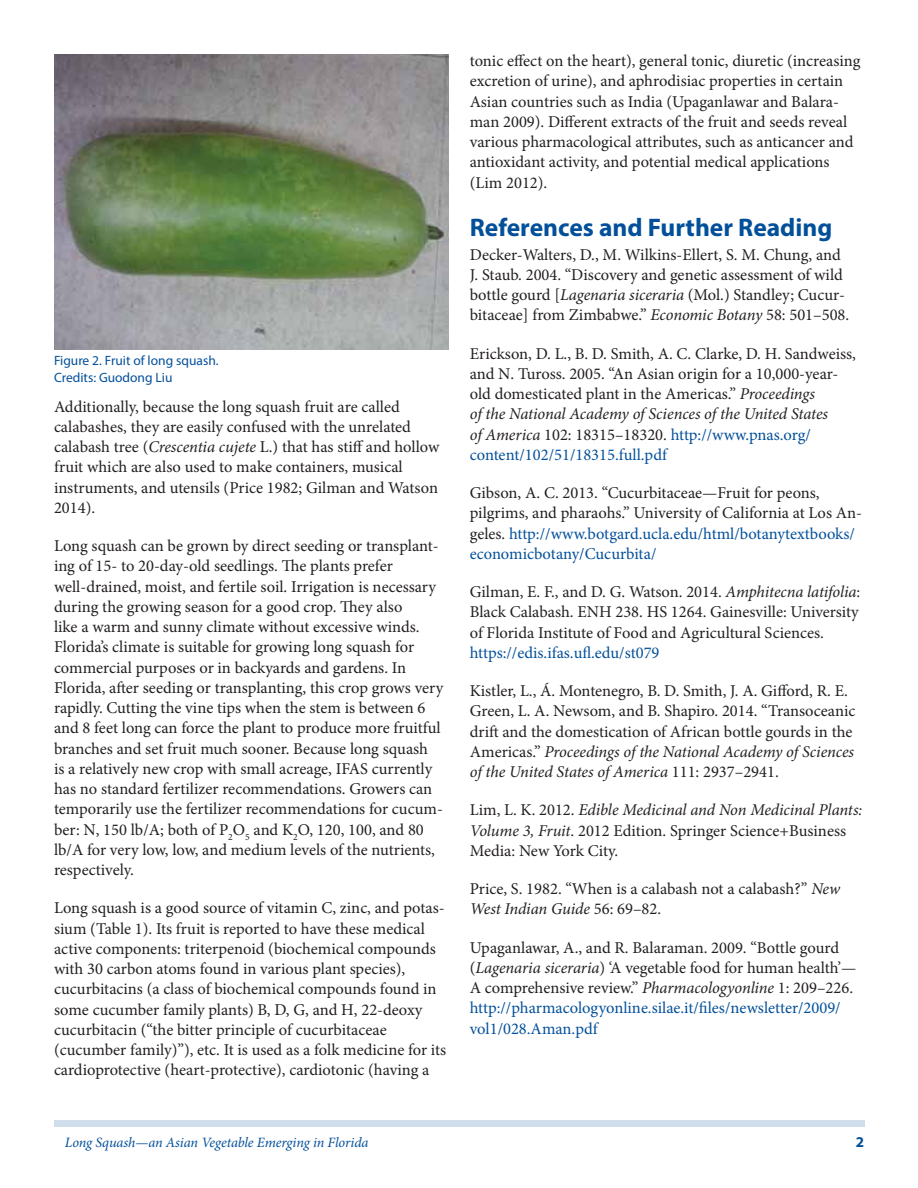
<style>
.page{position:relative;width:918px;height:1188px;background:#fff}
.page>*{position:absolute;margin:0;border:0;box-sizing:border-box;transform-origin:0 0}
.t1{font:700 25.5px "Myriad Pro";color:#03509a}
.t2{font:16.5px/20.2px "Minion Pro";color:#231f20}
.t3{font:16.5px "Minion Pro";color:#03509a}
.t4{font:700 15px "Myriad Pro";color:#03509a}
.t5{font:italic 14.25px "Minion Pro";letter-spacing:-.01em;color:#03509a}
.t6{font:13.5px/16.5px "Myriad Pro";color:#03509a}
.s1{font-style:italic}
.s2{color:#03509a}
</style>
<div class="page">
<div style="left:54px;top:1120px;width:810px;height:7px;background:#d0ddea"></div>
<img style="left:54px;top:54px;width:394px;height:296px">
<p class="t6" style="left:54px;top:353px;width:166px">Figure 2. Fruit of long squash.<br>Credits: Guodong Liu</p>
<p class="t2" style="left:54px;top:398px;width:387px">Additionally, because the long squash fruit are called calabashes, they are easily confused with the unrelated calabash tree (<span class="s1">Crescentia cujete</span> L.) that has stiff and hollow fruit which are also used to make containers, musical instruments, and utensils (Price 1982; Gilman and Watson 2014).</p>
<p class="t2" style="left:54px;top:537px;width:391px">Long squash can be grown by direct seeding or transplant&shy;ing of 15- to 20-day-old seedlings. The plants prefer well-drained, moist, and fertile soil. Irrigation is necessary during the growing season for a good crop. They also<br>like a warm and sunny climate without excessive winds.<br>Florida’s climate is suitable for growing long squash for commercial purposes or in backyards and gardens. In Florida, after seeding or transplanting, this crop grows very rapidly. Cutting the vine tips when the stem is between 6 and 8 feet long can force the plant to produce more fruitful branches and set fruit much sooner. Because long squash<br>is a relatively new crop with small acreage, IFAS currently has no standard fertilizer recommendations. Growers can temporarily use the fertilizer recommendations for cucum&shy;ber: N, 150 lb/A; both of P<sub>2</sub>O<sub>5</sub> and K<sub>2</sub>O, 120, 100, and 80 lb/A for very low, low, and medium levels of the nutrients, respectively.</p>
<p class="t2" style="left:54px;top:899px;width:394px">Long squash is a good source of vitamin C, zinc, and potas&shy;sium (Table 1). Its fruit is reported to have these medical active components: triterpenoid (biochemical compounds with 30 carbon atoms found in various plant species), cucurbitacins (a class of biochemical compounds found in some cucumber family plants) B, D, G, and H, 22-deoxy cucurbitacin (“the bitter principle of cucurbitaceae (cucumber family)”), etc. It is used as a folk medicine for its cardioprotective (heart-protective), cardiotonic (having a</p>
<p class="t2" style="left:470px;top:52px;width:392px">tonic effect on the heart), general tonic, diuretic (increasing excretion of urine), and aphrodisiac properties in certain Asian countries such as India (Upaganlawar and Balara&shy;man 2009). Different extracts of the fruit and seeds reveal various pharmacological attributes, such as anticancer and antioxidant activity, and potential medical applications (Lim 2012).</p>
<h1 class="t1" style="left:470px;top:218px;width:364px">References and Further Reading</h1>
<p class="t2" style="left:470px;top:246px;width:381px">Decker-Walters, D., M. Wilkins-Ellert, S. M. Chung, and J. Staub. 2004. “Discovery and genetic assessment of wild bottle gourd [<span class="s1">Lagenaria siceraria</span> (Mol.) Standley; Cucur&shy;bitaceae] from Zimbabwe.” <span class="s1">Economic Botany</span> 58: 501–508.</p>
<p class="t2" style="left:470px;top:345px;width:388px">Erickson, D. L., B. D. Smith, A. C. Clarke, D. H. Sandweiss, and N. Tuross. 2005. “An Asian origin for a 10,000-year&shy;old domesticated plant in the Americas.” <span class="s1">Proceedings<br>of the National Academy of Sciences of the United States<br>of America</span> 102: 18315–18320. <span class="s2">http://www.pnas.org/ content/102/51/18315.full.pdf</span></p>
<p class="t2" style="left:470px;top:484px;width:394px">Gibson, A. C. 2013. “Cucurbitaceae—Fruit for peons, pilgrims, and pharaohs.” University of California at Los An&shy;geles. <span class="s2">http://www.botgard.ucla.edu/html/botanytextbooks/ economicbotany/Cucurbita/</span></p>
<p class="t2" style="left:470px;top:583px;width:392px;text-align:justify">Gilman, E. F., and D. G. Watson. 2014. <span class="s1">Amphitecna latifolia</span>:<br>Black Calabash. ENH 238. HS 1264. Gainesville: University of Florida Institute of Food and Agricultural Sciences.</p>
<p class="t3" style="left:470px;top:646px;width:191px">https://edis.ifas.ufl.edu/st079</p>
<p class="t2" style="left:470px;top:682px;width:387px">Kistler, L., Á. Montenegro, B. D. Smith, J. A. Gifford, R. E.<br>Green, L. A. Newsom, and B. Shapiro. 2014. “Transoceanic drift and the domestication of African bottle gourds in the Americas.” <span class="s1">Proceedings of the National Academy of Sciences of the United States of America</span> 111: 2937–2941.</p>
<p class="t2" style="left:470px;top:801px;width:394px">Lim, L. K. 2012. <span class="s1">Edible Medicinal and Non Medicinal Plants:<br>Volume 3, Fruit</span>. 2012 Edition. Springer Science+Business<br>Media: New York City.</p>
<p class="t2" style="left:470px;top:880px;width:372px">Price, S. 1982. “When is a calabash not a calabash?” <span class="s1">New<br>West Indian Guide</span> 56: 69–82.</p>
<p class="t2" style="left:470px;top:939px;width:388px">Upaganlawar, A., and R. Balaraman. 2009. “Bottle gourd (<span class="s1">Lagenaria siceraria</span>) ‘A vegetable food for human health’— A comprehensive review.” <span class="s1">Pharmacologyonline</span> 1: 209–226. <span class="s2">http://pharmacologyonline.silae.it/files/newsletter/2009/ vol1/028.Aman.pdf</span></p>
<p class="t5" style="left:65px;top:1137px;width:305px">Long Squash—an Asian Vegetable Emerging in Florida</p>
<p class="t4" style="left:856px;top:1137px;width:10px">2</p>
</div>
